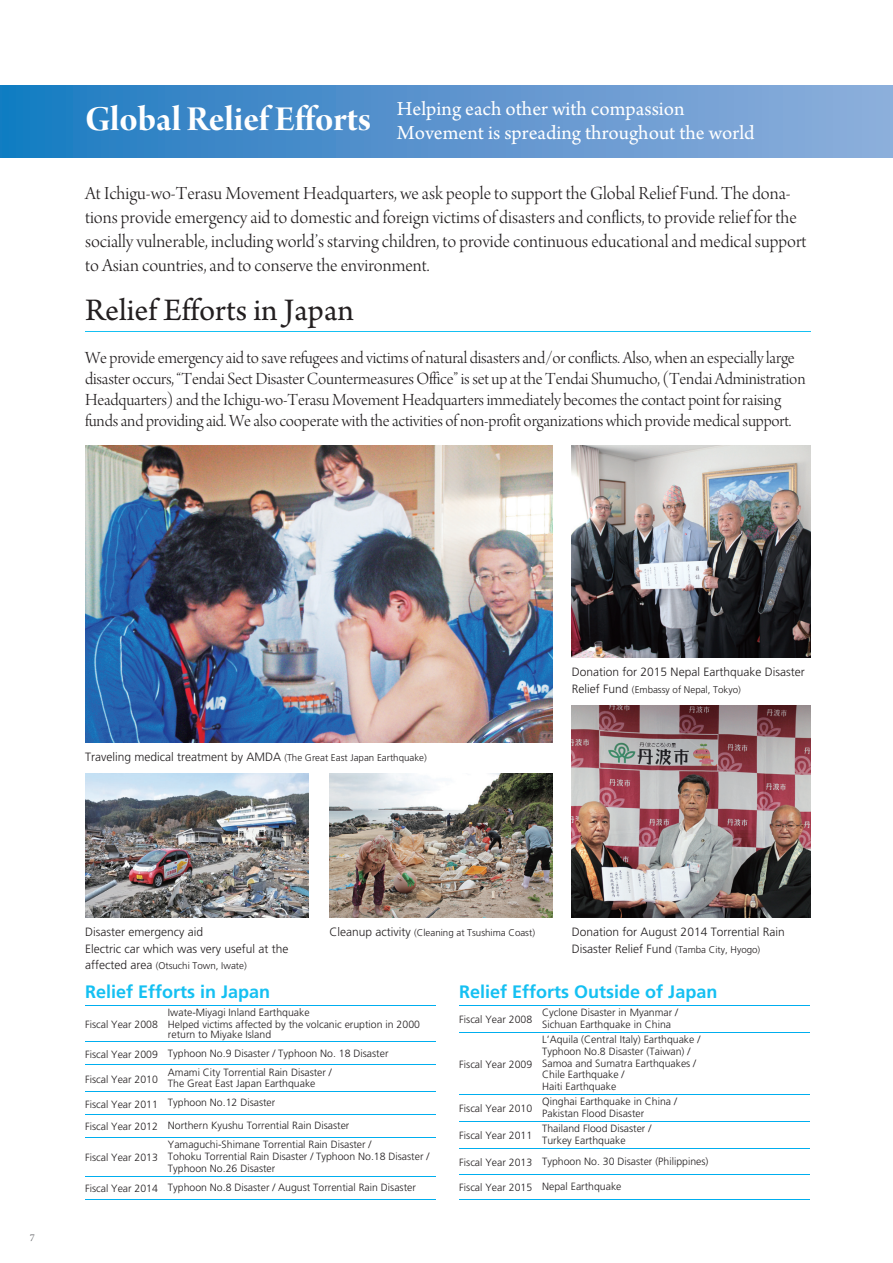
<style>
.page{position:relative;width:893px;height:1263px;background:#fff}
.page>*{position:absolute;margin:0;border:0;box-sizing:border-box;transform-origin:0 0}
.t1{font:33px "Arno Pro";color:#231f20}
.t2{font:21px/24px "Arno Pro";color:#fff}
.t3{font:19.5px/24px "Arno Pro Light Display";color:#231f20}
.t4{font:18px/21px "Arno Pro Light Display";letter-spacing:-.01em;color:#231f20}
.t5{font:700 18px "Frutiger LT Std";color:#15c0f2}
.t6{font:300 12px/16.5px "Frutiger LT Std";color:#231f20}
.t7{font:300 10.5px/11.9px "Frutiger LT Std";color:#231f20}
.t8{font:10.5px "Minion Pro";color:#6c6d70}
.t9{font:300 9.75px "Frutiger LT Std";color:#231f20}
.s1{font-family:"Arno Pro Bold Display";font-size:37.5px}
.s2{font-size:9.75px}
.s3{font-size:12px}
</style>
<div class="page">
<div style="left:0;top:85px;width:893px;height:72px;background:linear-gradient(to right,#1c7bc1,#93aedb)"></div>
<hr style="left:85px;top:332px;width:725px;height:1px;background:#15c0f2">
<img style="left:572px;top:445px;width:238px;height:213px">
<img style="left:572px;top:705px;width:238px;height:213px">
<img style="left:85px;top:445px;width:468px;height:297px">
<img style="left:85px;top:774px;width:223px;height:144px">
<img style="left:330px;top:774px;width:223px;height:144px">
<hr style="left:85px;top:1041px;width:351px;height:1px;background:#00aeef">
<hr style="left:85px;top:1064px;width:351px;height:1px;background:#00aeef">
<hr style="left:85px;top:1091px;width:351px;height:1px;background:#00aeef">
<hr style="left:85px;top:1114px;width:351px;height:1px;background:#00aeef">
<hr style="left:85px;top:1137px;width:351px;height:1px;background:#00aeef">
<hr style="left:85px;top:1176px;width:351px;height:1px;background:#00aeef">
<hr style="left:85px;top:1005px;width:351px;height:1px;background:#00aeef">
<hr style="left:85px;top:1199px;width:351px;height:1px;background:#00aeef">
<hr style="left:459px;top:1032px;width:351px;height:1px;background:#00aeef">
<hr style="left:459px;top:1094px;width:351px;height:1px;background:#00aeef">
<hr style="left:459px;top:1121px;width:351px;height:1px;background:#00aeef">
<hr style="left:459px;top:1148px;width:351px;height:1px;background:#00aeef">
<hr style="left:459px;top:1174px;width:351px;height:1px;background:#00aeef">
<hr style="left:459px;top:1005px;width:351px;height:1px;background:#00aeef">
<hr style="left:459px;top:1199px;width:351px;height:1px;background:#00aeef">
<p class="t2" style="left:397px;top:98px;width:359px;text-indent:-312px"><span class="s1">Global Relief Efforts</span> Helping each other with compassion<br>Movement is spreading throughout the world</p>
<p class="t3" style="left:85px;top:182px;width:723px">At Ichigu-wo-Terasu Movement Headquarters, we ask people to support the Global Relief Fund. The dona&shy;tions provide emergency aid to domestic and foreign victims of disasters and conflicts, to provide relief for the socially vulnerable, including world’s starving children, to provide continuous educational and medical support to Asian countries, and to conserve the environment.</p>
<p class="t1" style="left:85px;top:297px;width:270px">Relief Efforts in Japan</p>
<p class="t4" style="left:85px;top:349px;width:722px">We provide emergency aid to save refugees and victims of natural disasters and/or conflicts. Also, when an especially large disaster occurs, “Tendai Sect Disaster Countermeasures Office” is set up at the Tendai Shumucho, (Tendai Administration Headquarters) and the Ichigu-wo-Terasu Movement Headquarters immediately becomes the contact point for raising funds and providing aid. We also cooperate with the activities of non-profit organizations which provide medical support.</p>
<p class="t6" style="left:85px;top:749px;width:343px">Traveling medical treatment by AMDA <span class="s2">(The Great East Japan Earthquake)</span></p>
<p class="t6" style="left:572px;top:665px;width:234px">Donation for 2015 Nepal Earthquake Disaster</p>
<p class="t9" style="left:572px;top:685px;width:170px"><span class="s3">Relief Fund</span> (Embassy of Nepal, Tokyo)</p>
<p class="t8" style="left:30px;top:1231px;width:7px">7</p>
<p class="t6" style="left:85px;top:925px;width:205px">Disaster emergency aid<br>Electric car which was very useful at the</p>
<p class="t9" style="left:85px;top:962px;width:163px"><span class="s3">affected area</span> (Otsuchi Town, Iwate)</p>
<p class="t9" style="left:330px;top:929px;width:207px"><span class="s3">Cleanup activity</span> (Cleaning at Tsushima Coast)</p>
<p class="t6" style="left:572px;top:925px;width:214px">Donation for August 2014 Torrential Rain<br>Disaster Relief Fund <span class="s2">(Tamba City, Hyogo)</span></p>
<p class="t5" style="left:85px;top:985px;width:187px">Relief Efforts in Japan</p>
<p class="t5" style="left:459px;top:985px;width:260px">Relief Efforts Outside of Japan</p>
<p class="t7" style="left:85px;top:1019px;width:74px">Fiscal Year 2008</p>
<p class="t7" style="left:168px;top:1007px;width:254px">Iwate-Miyagi Inland Earthquake<br>Helped victims affected by the volcanic eruption in 2000</p>
<p class="t7" style="left:85px;top:1025px;width:305px;line-height:19px;text-indent:83px">return to Miyake Island<br>Fiscal Year 2009 Typhoon No.9 Disaster / Typhoon No. 18 Disaster</p>
<p class="t7" style="left:85px;top:1074px;width:74px">Fiscal Year 2010</p>
<p class="t7" style="left:168px;top:1067px;width:165px">Amami City Torrential Rain Disaster /<br>The Great East Japan Earthquake</p>
<p class="t7" style="left:85px;top:1092px;width:266px;line-height:23px">Fiscal Year 2011 Typhoon No.12 Disaster<br>Fiscal Year 2012 Northern Kyushu Torrential Rain Disaster</p>
<p class="t7" style="left:85px;top:1153px;width:74px">Fiscal Year 2013</p>
<p class="t7" style="left:459px;top:1014px;width:74px">Fiscal Year 2008</p>
<p class="t7" style="left:542px;top:1007px;width:137px">Cyclone Disaster in Myanmar /<br>Sichuan Earthquake in China</p>
<p class="t7" style="left:459px;top:1059px;width:74px">Fiscal Year 2009</p>
<p class="t7" style="left:542px;top:1034px;width:160px">L’Aquila (Central Italy) Earthquake /<br>Typhoon No.8 Disaster (Taiwan) /<br>Samoa and Sumatra Earthquakes /<br>Chile Earthquake /<br>Haiti Earthquake</p>
<p class="t7" style="left:459px;top:1104px;width:74px">Fiscal Year 2010</p>
<p class="t7" style="left:542px;top:1097px;width:136px">Qinghai Earthquake in China /<br>Pakistan Flood Disaster</p>
<p class="t7" style="left:459px;top:1131px;width:74px">Fiscal Year 2011</p>
<p class="t7" style="left:542px;top:1124px;width:111px">Thailand Flood Disaster /<br>Turkey Earthquake</p>
<p class="t7" style="left:459px;top:1156px;width:251px">Fiscal Year 2013 Typhoon No. 30 Disaster (Philippines)</p>
<p class="t7" style="left:459px;top:1181px;width:164px">Fiscal Year 2015 Nepal Earthquake</p>
<p class="t7" style="left:168px;top:1140px;width:263px">Yamaguchi-Shimane Torrential Rain Disaster /<br>Tohoku Torrential Rain Disaster / Typhoon No.18 Disaster /<br>Typhoon No.26 Disaster</p>
<p class="t7" style="left:85px;top:1182px;width:332px">Fiscal Year 2014 Typhoon No.8 Disaster / August Torrential Rain Disaster</p>
</div>
